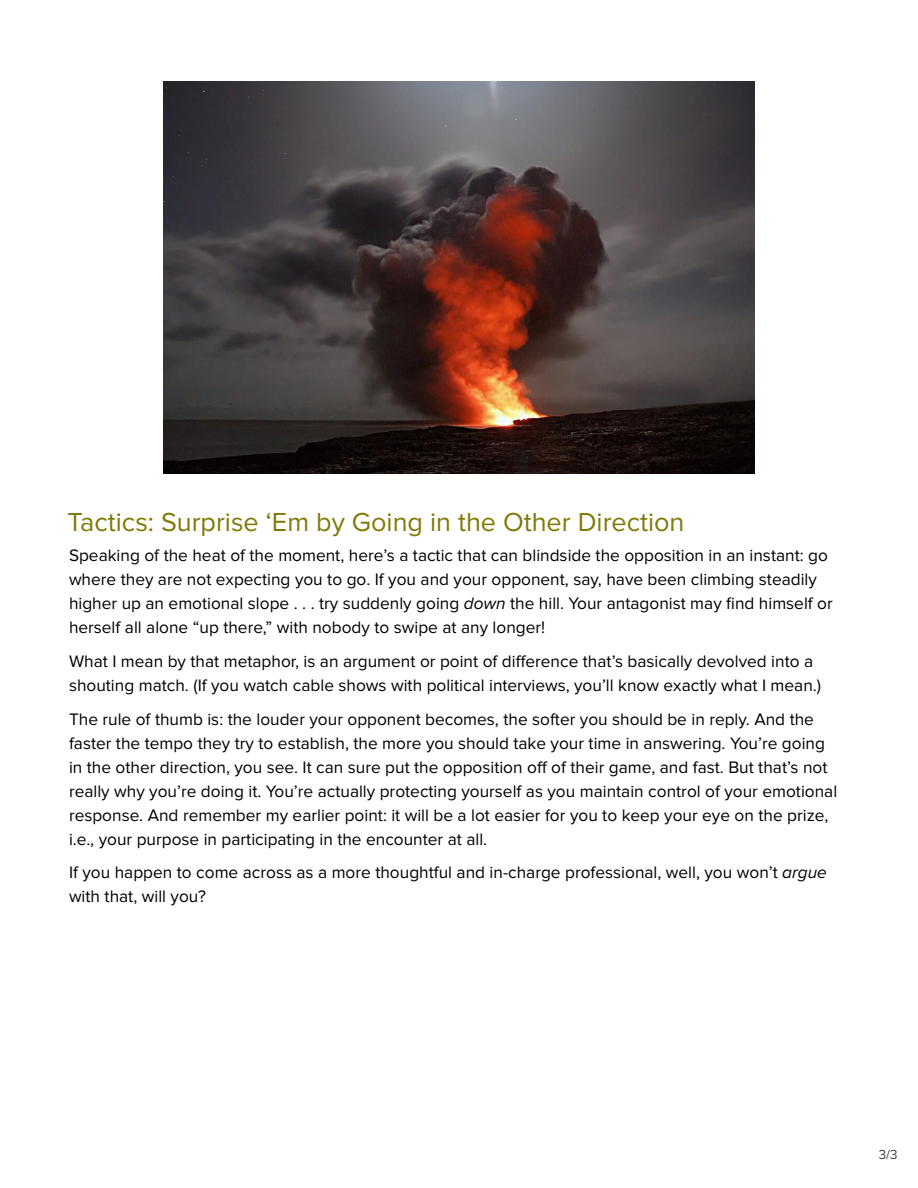
<style>
.page{position:relative;width:918px;height:1188px;background:#fff}
.page>*{position:absolute;margin:0;border:0;box-sizing:border-box;transform-origin:0 0}
.t1{font:27px "Proxima Nova";color:#817907}
.t2{font:17.25px/24px "Proxima Nova";color:#000}
.t3{font:300 13.5px "Proxima Nova";color:#000}
.s1{font-style:italic}
</style>
<div class="page">
<img style="left:164px;top:81px;width:590px;height:393px">
<h1 class="t1" style="left:68px;top:506px;width:619px">Tactics: Surprise ‘Em by Going in the Other Direction</h1>
<p class="t2" style="left:69px;top:544px;width:765px">Speaking of the heat of the moment, here’s a tactic that can blindside the opposition in an instant: go where they are not expecting you to go. If you and your opponent, say, have been climbing steadily higher up an emotional slope . . . try suddenly going <span class="s1">down</span> the hill. Your antagonist may find himself or herself all alone “up there,” with nobody to swipe at any longer!</p>
<p class="t2" style="left:69px;top:650px;width:754px">What I mean by that metaphor, is an argument or point of difference that’s basically devolved into a shouting match. (If you watch cable shows with political interviews, you’ll know exactly what I mean.)</p>
<p class="t2" style="left:69px;top:707px;width:770px">The rule of thumb is: the louder your opponent becomes, the softer you should be in reply. And the faster the tempo they try to establish, the more you should take your time in answering. You’re going in the other direction, you see. It can sure put the opposition off of their game, and fast. But that’s not really why you’re doing it. You’re actually protecting yourself as you maintain control of your emotional response. And remember my earlier point: it will be a lot easier for you to keep your eye on the prize, i.e., your purpose in participating in the encounter at all.</p>
<p class="t2" style="left:69px;top:861px;width:759px">If you happen to come across as a more thoughtful and in-charge professional, well, you won’t <span class="s1">argue </span>with that, will you?</p>
<p class="t3" style="left:879px;top:1144px;width:20px">3/3</p>
</div>
